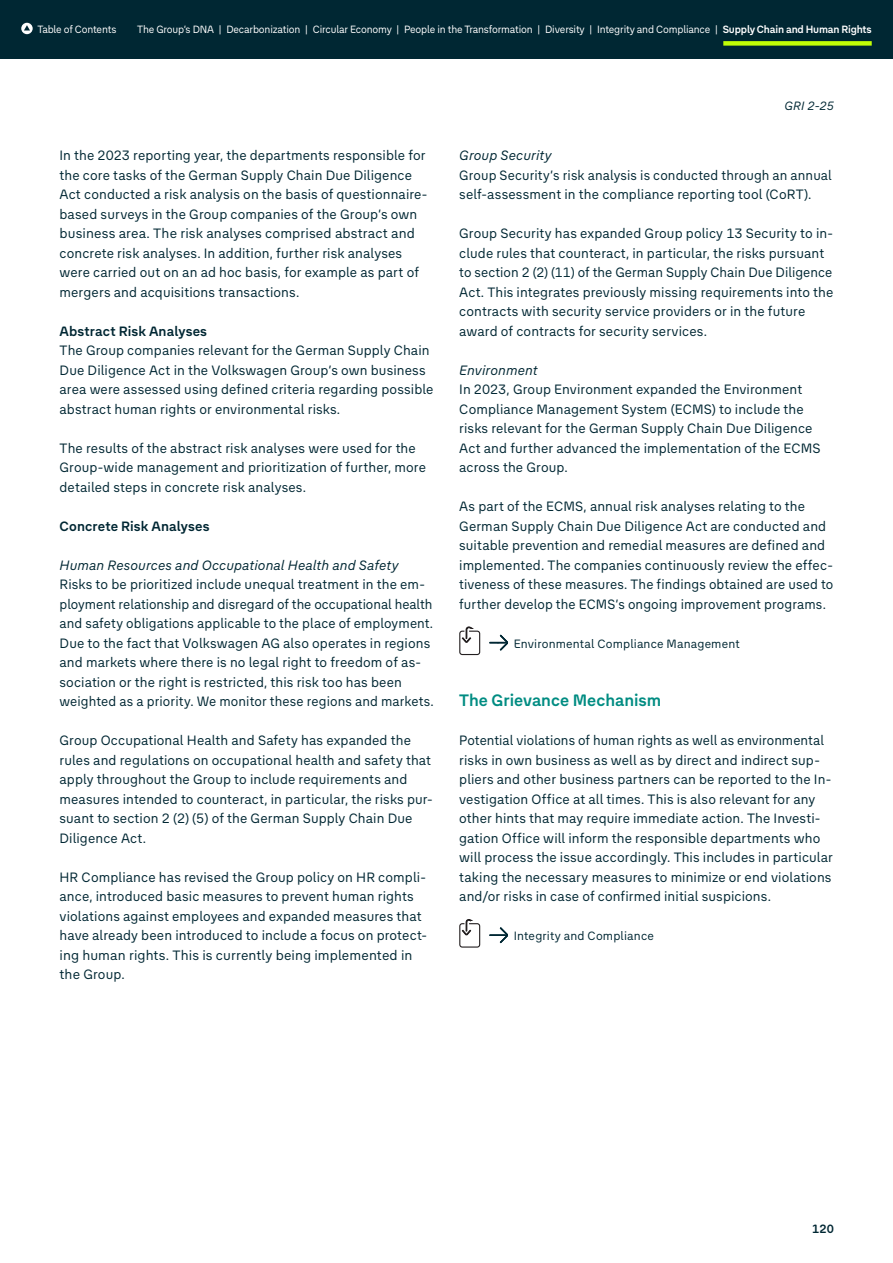
<style>
.page{position:relative;width:893px;height:1263px;background:#fff}
.page>*{position:absolute;margin:0;border:0;box-sizing:border-box;transform-origin:0 0}
.t1{font:700 16.5px "The Group TEXT Pro";color:#008c82}
.t2{font:13.5px/19.5px "The Group TEXT Pro";letter-spacing:.01em;color:#002733}
.t3{font:italic 13.5px "The Group TEXT Pro";letter-spacing:.005em;color:#002733}
.t4{font:700 13.5px "The Group TEXT Pro";letter-spacing:.01em;color:#002733}
.t5{font:12px "The Group TEXT Pro";letter-spacing:.015em;color:#002733}
.t6{font:italic 12px "The Group TEXT Pro";color:#002733}
.t7{font:700 12px "The Group TEXT Pro";color:#002733}
.t8{font:10.5px "The Group TEXT Pro";letter-spacing:-.015em;color:#fff}
.s1{font-weight:700}
</style>
<div class="page">
<svg style="left:489px;top:635px;width:19px;height:16px"></svg>
<svg style="left:462px;top:626px;width:12px;height:17px"></svg>
<svg style="left:471px;top:629px;width:6px;height:7px"></svg>
<div style="left:459px;top:631px;width:21px;height:24px;border:1px solid #231f20;border-radius:2px"></div>
<svg style="left:489px;top:927px;width:19px;height:16px"></svg>
<svg style="left:462px;top:919px;width:11px;height:16px"></svg>
<div style="left:471px;top:921px;width:6px;height:8px;background:#fff"></div>
<div style="left:459px;top:923px;width:21px;height:25px;border:1px solid #231f20;border-radius:2px"></div>
<div style="left:0;top:0;width:893px;height:59px;background:#002733"></div>
<div style="left:723px;top:41px;width:149px;height:5px;background:#c2fe06"></div>
<svg style="left:21px;top:23px;width:12px;height:11px"></svg>
<svg style="left:24px;top:25px;width:6px;height:6px"></svg>
<p class="t8" style="left:38px;top:21px;width:80px">Table of Contents</p>
<p class="t8" style="left:137px;top:21px;width:736px">The Group’s DNA | Decarbonization | Circular Economy | People in the Transformation | Diversity | Integrity and Compliance | <span class="s1">Supply Chain and Human Rights</span></p>
<p class="t2" style="left:60px;top:145px;width:369px">In the 2023 reporting year, the departments responsible for the core tasks of the German Supply Chain Due Diligence Act conducted a risk analysis on the basis of questionnaire&shy;based surveys in the Group companies of the Group’s own business area. The risk analyses comprised abstract and concrete risk analyses. In addition, further risk analyses were carried out on an ad hoc basis, for example as part of mergers and acquisitions transactions.</p>
<p class="t4" style="left:60px;top:321px;width:149px">Abstract Risk Analyses</p>
<p class="t2" style="left:60px;top:340px;width:375px">The Group companies relevant for the German Supply Chain Due Diligence Act in the Volkswagen Group’s own business area were assessed using defined criteria regarding possible abstract human rights or environmental risks.</p>
<p class="t2" style="left:60px;top:437px;width:368px">The results of the abstract risk analyses were used for the<br>Group-wide management and prioritization of further, more detailed steps in concrete risk analyses.</p>
<p class="t4" style="left:60px;top:516px;width:152px">Concrete Risk Analyses</p>
<p class="t3" style="left:60px;top:555px;width:341px">Human Resources and Occupational Health and Safety</p>
<p class="t2" style="left:60px;top:574px;width:376px">Risks to be prioritized include unequal treatment in the em&shy;ployment relationship and disregard of the occupational health and safety obligations applicable to the place of employment.<br>Due to the fact that Volkswagen AG also operates in regions and markets where there is no legal right to freedom of as&shy;sociation or the right is restricted, this risk too has been weighted as a priority. We monitor these regions and markets.</p>
<p class="t2" style="left:60px;top:730px;width:375px">Group Occupational Health and Safety has expanded the rules and regulations on occupational health and safety that apply throughout the Group to include requirements and measures intended to counteract, in particular, the risks pur&shy;suant to section 2 (2) (5) of the German Supply Chain Due Diligence Act.</p>
<p class="t2" style="left:60px;top:866px;width:369px">HR Compliance has revised the Group policy on HR compli&shy;ance, introduced basic measures to prevent human rights violations against employees and expanded measures that have already been introduced to include a focus on protect&shy;ing human rights. This is currently being implemented in the Group.</p>
<p class="t6" style="left:785px;top:97px;width:51px">GRI 2-25</p>
<p class="t3" style="left:459px;top:146px;width:94px">Group Security</p>
<p class="t2" style="left:459px;top:164px;width:374px">Group Security’s risk analysis is conducted through an annual self-assessment in the compliance reporting tool (CoRT).</p>
<p class="t2" style="left:459px;top:223px;width:376px">Group Security has expanded Group policy 13 Security to in&shy;clude rules that counteract, in particular, the risks pursuant to section 2 (2) (11) of the German Supply Chain Due Diligence Act. This integrates previously missing requirements into the contracts with security service providers or in the future award of contracts for security services.</p>
<p class="t3" style="left:459px;top:360px;width:80px">Environment</p>
<p class="t2" style="left:459px;top:379px;width:363px">In 2023, Group Environment expanded the Environment Compliance Management System (ECMS) to include the risks relevant for the German Supply Chain Due Diligence Act and further advanced the implementation of the ECMS across the Group.</p>
<p class="t2" style="left:459px;top:496px;width:376px">As part of the ECMS, annual risk analyses relating to the German Supply Chain Due Diligence Act are conducted and suitable prevention and remedial measures are defined and implemented. The companies continuously review the effec&shy;tiveness of these measures. The findings obtained are used to further develop the ECMS’s ongoing improvement programs.</p>
<p class="t5" style="left:514px;top:635px;width:228px">Environmental Compliance Management</p>
<p class="t1" style="left:459px;top:688px;width:204px">The Grievance Mechanism</p>
<p class="t2" style="left:459px;top:730px;width:375px">Potential violations of human rights as well as environmental risks in own business as well as by direct and indirect sup&shy;pliers and other business partners can be reported to the In&shy;vestigation Office at all times. This is also relevant for any other hints that may require immediate action. The Investi&shy;gation Office will inform the responsible departments who will process the issue accordingly. This includes in particular taking the necessary measures to minimize or end violations and/or risks in case of confirmed initial suspicions.</p>
<p class="t5" style="left:514px;top:927px;width:142px">Integrity and Compliance</p>
<p class="t7" style="left:812px;top:1219px;width:23px">120</p>
</div>
